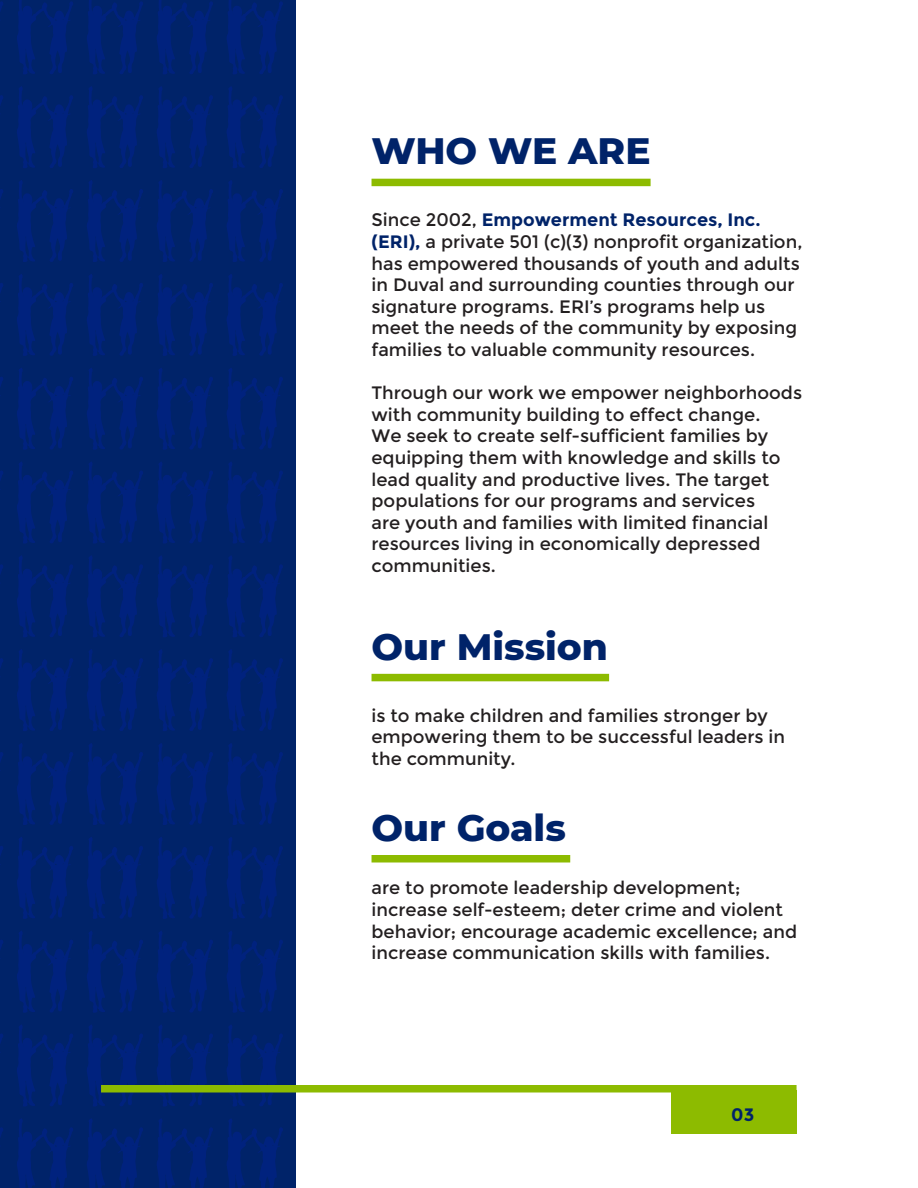
<style>
.page{position:relative;width:918px;height:1188px;background:#fff}
.page>*{position:absolute;margin:0;border:0;box-sizing:border-box;transform-origin:0 0}
.t1{font:800 37.5px "Montserrat";color:#002369}
.t2{font:18px/21.6px "Montserrat";color:#231f20}
.t3{font:700 18px "Montserrat";color:#002369}
.s1{font-weight:700;color:#002369}
</style>
<div class="page">
<div style="left:0;top:0;width:296px;height:1188px;background:#002369"></div>
<svg style="left:0;top:1px;width:3px;height:10px"></svg>
<svg style="left:17px;top:0;width:56px;height:74px"></svg>
<svg style="left:87px;top:0;width:56px;height:74px"></svg>
<svg style="left:157px;top:0;width:56px;height:74px"></svg>
<svg style="left:227px;top:0;width:56px;height:74px"></svg>
<svg style="left:0;top:95px;width:3px;height:10px"></svg>
<svg style="left:17px;top:86px;width:56px;height:82px"></svg>
<svg style="left:87px;top:86px;width:56px;height:82px"></svg>
<svg style="left:157px;top:86px;width:56px;height:82px"></svg>
<svg style="left:227px;top:86px;width:56px;height:82px"></svg>
<svg style="left:0;top:189px;width:3px;height:10px"></svg>
<svg style="left:17px;top:180px;width:56px;height:82px"></svg>
<svg style="left:87px;top:180px;width:56px;height:82px"></svg>
<svg style="left:157px;top:180px;width:56px;height:82px"></svg>
<svg style="left:227px;top:180px;width:56px;height:82px"></svg>
<svg style="left:0;top:283px;width:3px;height:19px"></svg>
<svg style="left:17px;top:274px;width:56px;height:82px"></svg>
<svg style="left:87px;top:274px;width:56px;height:82px"></svg>
<svg style="left:157px;top:274px;width:56px;height:82px"></svg>
<svg style="left:227px;top:274px;width:56px;height:82px"></svg>
<svg style="left:0;top:377px;width:3px;height:19px"></svg>
<svg style="left:17px;top:368px;width:56px;height:82px"></svg>
<svg style="left:87px;top:368px;width:56px;height:82px"></svg>
<svg style="left:157px;top:368px;width:56px;height:82px"></svg>
<svg style="left:227px;top:368px;width:56px;height:82px"></svg>
<svg style="left:0;top:471px;width:3px;height:9px"></svg>
<svg style="left:17px;top:462px;width:56px;height:82px"></svg>
<svg style="left:87px;top:462px;width:56px;height:82px"></svg>
<svg style="left:157px;top:462px;width:56px;height:82px"></svg>
<svg style="left:227px;top:462px;width:56px;height:82px"></svg>
<svg style="left:0;top:564px;width:3px;height:10px"></svg>
<svg style="left:17px;top:555px;width:56px;height:82px"></svg>
<svg style="left:87px;top:555px;width:56px;height:82px"></svg>
<svg style="left:157px;top:556px;width:56px;height:81px"></svg>
<svg style="left:227px;top:556px;width:56px;height:81px"></svg>
<svg style="left:0;top:658px;width:3px;height:10px"></svg>
<svg style="left:17px;top:649px;width:56px;height:82px"></svg>
<svg style="left:87px;top:649px;width:56px;height:82px"></svg>
<svg style="left:157px;top:649px;width:56px;height:82px"></svg>
<svg style="left:227px;top:649px;width:56px;height:82px"></svg>
<svg style="left:0;top:752px;width:3px;height:10px"></svg>
<svg style="left:17px;top:743px;width:56px;height:82px"></svg>
<svg style="left:87px;top:743px;width:56px;height:82px"></svg>
<svg style="left:157px;top:743px;width:56px;height:82px"></svg>
<svg style="left:227px;top:743px;width:56px;height:82px"></svg>
<svg style="left:0;top:846px;width:3px;height:19px"></svg>
<svg style="left:17px;top:837px;width:56px;height:82px"></svg>
<svg style="left:87px;top:837px;width:56px;height:82px"></svg>
<svg style="left:157px;top:837px;width:56px;height:82px"></svg>
<svg style="left:227px;top:837px;width:56px;height:82px"></svg>
<svg style="left:0;top:940px;width:3px;height:19px"></svg>
<svg style="left:17px;top:931px;width:56px;height:82px"></svg>
<svg style="left:87px;top:931px;width:56px;height:82px"></svg>
<svg style="left:157px;top:931px;width:56px;height:82px"></svg>
<svg style="left:227px;top:931px;width:56px;height:82px"></svg>
<svg style="left:0;top:1033px;width:3px;height:10px"></svg>
<svg style="left:17px;top:1025px;width:56px;height:82px"></svg>
<svg style="left:87px;top:1025px;width:56px;height:82px"></svg>
<svg style="left:157px;top:1025px;width:56px;height:82px"></svg>
<svg style="left:227px;top:1025px;width:56px;height:82px"></svg>
<svg style="left:0;top:1127px;width:3px;height:10px"></svg>
<svg style="left:17px;top:1118px;width:56px;height:70px"></svg>
<svg style="left:87px;top:1118px;width:56px;height:70px"></svg>
<svg style="left:157px;top:1118px;width:56px;height:70px"></svg>
<svg style="left:227px;top:1119px;width:56px;height:69px"></svg>
<div style="left:101px;top:1085px;width:696px;height:8px;background:#8dbb00"></div>
<div style="left:372px;top:674px;width:237px;height:7px;background:#8dbb00"></div>
<div style="left:372px;top:855px;width:198px;height:7px;background:#8dbb00"></div>
<div style="left:372px;top:179px;width:279px;height:7px;background:#8dbb00"></div>
<div style="left:671px;top:1090px;width:126px;height:44px;background:#8dbb00"></div>
<p class="t1" style="left:372px;top:124px;width:281px">WHO WE ARE</p>
<p class="t2" style="left:372px;top:209px;width:432px">Since 2002, <span class="s1">Empowerment Resources, Inc. (ERI),</span> a private 501 (c)(3) nonprofit organization, has empowered thousands of youth and adults in Duval and surrounding counties through our signature programs. ERI’s programs help us meet the needs of the community by exposing families to valuable community resources.</p>
<p class="t2" style="left:372px;top:382px;width:432px">Through our work we empower neighborhoods with community building to effect change.<br>We seek to create self-sufficient families by equipping them with knowledge and skills to lead quality and productive lives. The target populations for our programs and services<br>are youth and families with limited financial resources living in economically depressed communities.</p>
<p class="t1" style="left:372px;top:619px;width:238px">Our Mission</p>
<p class="t2" style="left:372px;top:705px;width:415px">is to make children and families stronger by empowering them to be successful leaders in the community.</p>
<p class="t1" style="left:372px;top:800px;width:196px">Our Goals</p>
<p class="t2" style="left:372px;top:877px;width:427px">are to promote leadership development; increase self-esteem; deter crime and violent behavior; encourage academic excellence; and increase communication skills with families.</p>
<p class="t3" style="left:731px;top:1104px;width:25px">03</p>
</div>
